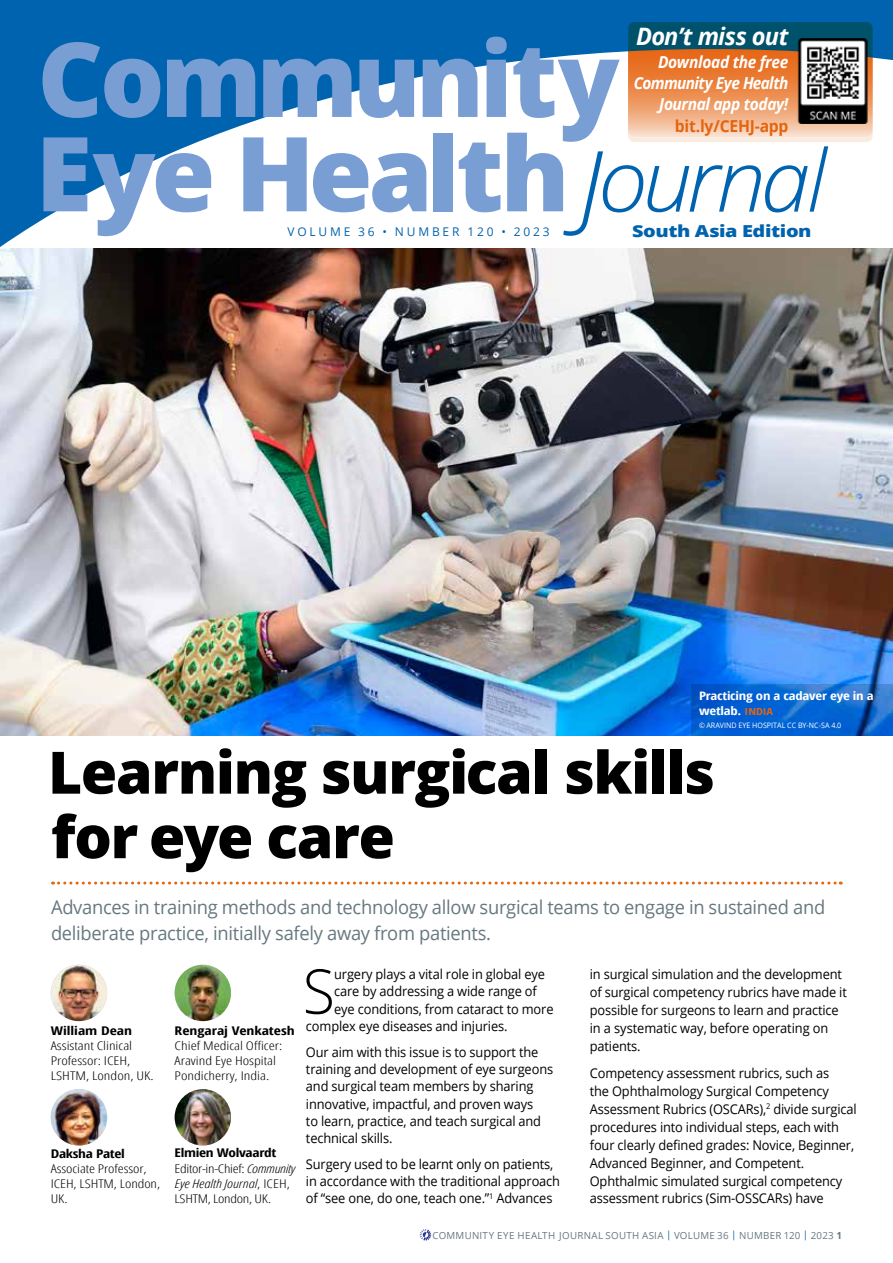
<style>
.page{position:relative;width:893px;height:1263px;background:#fff}
.page>*{position:absolute;margin:0;border:0;box-sizing:border-box;transform-origin:0 0}
.t1{font:800 103.5px "Open Sans";letter-spacing:-.04em;color:#799ed3}
.t2{font:italic 300 85.95px "Open Sans";letter-spacing:-.055em;color:#0063af;scale:1.04 1}
.t3{font:300 61.8px "Open Sans";color:#000;scale:.95 1}
.t4{font:800 58.5px/64.5px "Open Sans";letter-spacing:-.025em;color:#000}
.t5{font:italic 700 24px "Open Sans";letter-spacing:-.035em;color:#fff}
.t6{font:18.9px/26.1px "Open Sans";letter-spacing:-.015em;color:#66787f}
.t7{font:italic 700 16.5px/21px "Open Sans";letter-spacing:-.02em;color:#fff;text-align:right;scale:.94 1}
.t8{font:800 16.5px "Open Sans";letter-spacing:-.02em;color:#0063ad;scale:1.21 1}
.t9{font:700 16.5px "Open Sans";letter-spacing:-.01em;color:#e4650e;scale:.95 1}
.t10{font:13.5px/17.2px "Open Sans";letter-spacing:-.01em;color:#000;scale:.95 1}
.t11{font:300 12px/15px "Open Sans Condensed";color:#000;scale:1.3 1}
.t12{font:300 12px/15.1px "Open Sans Condensed";letter-spacing:-.02em;color:#000;scale:1.28 1}
.t13{font:300 12px/15.1px "Open Sans Condensed";color:#000;scale:1.28 1}
.t14{font:700 12px "Open Sans Condensed";color:#000;scale:1.3 1}
.t15{font:12px "Open Sans";letter-spacing:.235em;color:#0063af}
.t16{font:700 12px "Open Sans Condensed";letter-spacing:-.02em;color:#000;scale:1.28 1}
.t17{font:700 11.7px/14.5px "Open Sans Condensed";letter-spacing:-.015em;color:#fff;scale:1.27 1}
.t18{font:9.75px "Open Sans";letter-spacing:.025em;color:#66787f}
.t19{font:7.5px "Open Sans";color:#fff;scale:.95 1}
.s1{font-size:94.95px}
.s2{font-size:9.75px;color:#e4650e}
.s3{font-weight:700}
.s4{font-style:italic}
.s5{color:#0063af}
</style>
<div class="page">
<svg style="left:420px;top:1229px;width:11px;height:11px"></svg>
<svg style="left:53px;top:881px;width:788px;height:3px"></svg>
<img style="left:0;top:261px;width:893px;height:475px">
<img style="left:51px;top:965px;width:56px;height:56px;border-radius:28px">
<img style="left:175px;top:1089px;width:56px;height:56px;border-radius:28px">
<img style="left:51px;top:1089px;width:56px;height:56px;border-radius:28px">
<img style="left:175px;top:965px;width:56px;height:56px;border-radius:28px">
<svg style="left:0;top:0;width:893px;height:261px"></svg>
<svg style="left:628px;top:22px;width:245px;height:120px;background:#b08a6a"></svg>
<img style="left:792px;top:38px;width:77px;height:86px">
<svg style="left:692px;top:684px;width:201px;height:52px;background:#0a64cd"></svg>
<h3 class="t5" style="left:636px;top:19px;width:154px">Don’t miss out</h3>
<p class="t7" style="left:634px;top:51px;width:166px">Download the free<br>Community Eye Health<br>Journal app today!</p>
<p class="t9" style="left:675px;top:114px;width:121px">bit.ly/CEHJ-app</p>
<h1 class="t1" style="left:37px;top:1px;width:584px">Community</h1>
<h2 class="t2" style="left:579px;top:121px;width:240px"><span class="s1">J</span>ournal</h2>
<h1 class="t1" style="left:36px;top:95px;width:536px">Eye Health</h1>
<p class="t8" style="left:632px;top:219px;width:150px">South Asia Edition</p>
<p class="t15" style="left:287px;top:223px;width:264px">VOLUME 36 • NUMBER 120 • 2023</p>
<p class="t17" style="left:699px;top:688px;width:139px">Practicing on a cadaver eye in a wetlab. <span class="s2">INDIA</span></p>
<p class="t19" style="left:699px;top:721px;width:151px">© ARAVIND EYE HOSPITAL CC BY-NC-SA 4.0</p>
<h3 class="t4" style="left:48px;top:737px;width:668px">Learning surgical skills for eye care</h3>
<h3 class="t6" style="left:51px;top:894px;width:776px">Advances in training methods and technology allow surgical teams to engage in sustained and deliberate practice, initially safely away from patients.</h3>
<h3 class="t3" style="left:303px;top:949px;width:35px">S</h3>
<p class="t10" style="left:334px;top:965px;width:223px">urgery plays a vital role in global eye</p>
<p class="t10" style="left:590px;top:965px;width:272px;line-height:18px">in surgical simulation and the development of surgical competency rubrics have made it possible for surgeons to learn and practice in a systematic way, before operating on patients.</p>
<p class="t10" style="left:590px;top:1064px;width:282px;line-height:17.9px">Competency assessment rubrics, such as<br>the Ophthalmology Surgical Competency Assessment Rubrics (OSCARs),<sup>2</sup> divide surgical procedures into individual steps, each with four clearly defined grades: Novice, Beginner, Advanced Beginner, and Competent.<br>Ophthalmic simulated surgical competency assessment rubrics (Sim-OSSCARs) have</p>
<p class="t10" style="left:334px;top:982px;width:215px">care by addressing a wide range of</p>
<p class="t10" style="left:334px;top:1000px;width:232px">eye conditions, from cataract to more</p>
<p class="t10" style="left:306px;top:1017px;width:214px">complex eye diseases and injuries.</p>
<p class="t10" style="left:306px;top:1043px;width:262px">Our aim with this issue is to support the training and development of eye surgeons and surgical team members by sharing innovative, impactful, and proven ways<br>to learn, practice, and teach surgical and technical skills.</p>
<p class="t10" style="left:306px;top:1155px;width:269px">Surgery used to be learnt only on patients, in accordance with the traditional approach of “see one, do one, teach one.”<sup>1</sup> Advances</p>
<p class="t14" style="left:51px;top:1022px;width:64px">William Dean</p>
<p class="t11" style="left:51px;top:1038px;width:81px">Assistant Clinical<br>Professor: ICEH,<br>LSHTM, London, UK.</p>
<p class="t14" style="left:175px;top:1022px;width:94px">Rengaraj Venkatesh</p>
<p class="t11" style="left:175px;top:1038px;width:84px">Chief Medical Officer:<br>Aravind Eye Hospital<br>Pondicherry, India.</p>
<p class="t12" style="left:175px;top:1145px;width:95px"><span class="s3">Elmien Wolvaardt<br></span>Editor-in-Chief: <span class="s4">Community<br>Eye Health Journal</span>, ICEH,<br>LSHTM, London, UK.</p>
<p class="t16" style="left:51px;top:1145px;width:59px">Daksha Patel</p>
<p class="t13" style="left:51px;top:1161px;width:87px">Associate Professor,<br>ICEH, LSHTM, London,<br>UK.</p>
<p class="t18" style="left:433px;top:1228px;width:411px">COMMUNITY EYE HEALTH JOURNAL SOUTH ASIA <span class="s5">|</span> VOLUME 36 <span class="s5">|</span> NUMBER 120 <span class="s5">|</span> 2023 <span class="s3">1</span></p>
</div>
